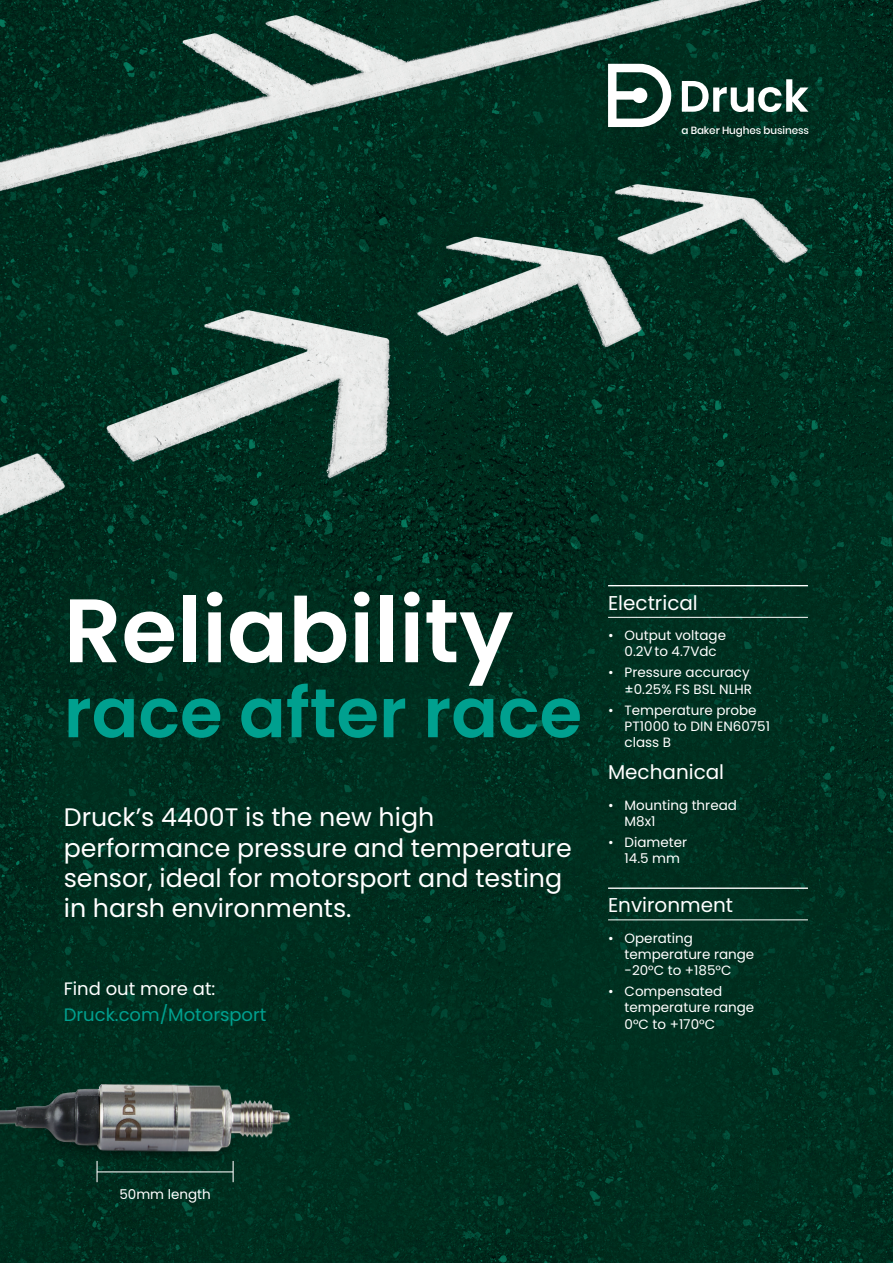
<style>
.page{position:relative;width:893px;height:1263px;background:#fff}
.page>*{position:absolute;margin:0;border:0;box-sizing:border-box;transform-origin:0 0}
.t1{font:600 90px "Poppins";color:#fff}
.t2{font:600 69px "Poppins";color:#00a08f}
.t3{font:25.35px/30.3px "Poppins";color:#fff}
.t4{font:19.95px "Poppins";color:#fff}
.Body{font:18px "Poppins";color:#00a08f}
.Body-2{font:18px "Poppins";color:#fff}
.t5{font:13.5px/16.2px "Poppins";color:#fff}
.t6{font:500 10.35px "Poppins";letter-spacing:-.01em;color:#fff}
</style>
<div class="page">
<img style="left:0;top:0;width:893px;height:1263px">
<img style="left:0;top:1052px;width:306px;height:211px">
<svg style="left:608px;top:64px;width:63px;height:63px"></svg>
<svg style="left:682px;top:79px;width:126px;height:33px"></svg>
<hr style="left:608px;top:585px;width:200px;height:1px;background:#fff">
<hr style="left:608px;top:617px;width:200px;height:1px;background:#fff">
<hr style="left:608px;top:887px;width:200px;height:2px;background:#fff">
<hr style="left:608px;top:919px;width:200px;height:1px;background:#fff">
<hr style="left:97px;top:1171px;width:136px;height:1px;background:#fff">
<svg style="left:97px;top:1161px;width:1px;height:21px"></svg>
<svg style="left:233px;top:1161px;width:1px;height:21px"></svg>
<p class="t6" style="left:681px;top:123px;width:129px">a Baker Hughes business</p>
<p class="t1" style="left:64px;top:578px;width:451px">Reliability</p>
<p class="t2" style="left:64px;top:673px;width:520px">race after race</p>
<p class="t3" style="left:64px;top:802px;width:509px">Druck’s 4400T is the new high performance pressure and temperature sensor, ideal for motorsport and testing in harsh environments.</p>
<p class="Body-2" style="left:64px;top:978px;width:153px">Find out more at:</p>
<p class="Body" style="left:64px;top:1004px;width:204px">Druck.com/Motorsport</p>
<p class="t4" style="left:608px;top:591px;width:91px">Electrical</p>
<p class="t5" style="left:608px;top:627px;width:120px;text-align:center">• Output voltage<br>0.2Vto 4.7Vdc</p>
<p class="t5" style="left:608px;top:665px;width:145px;text-align:right">• Pressure accuracy ±0.25% FS BSL NLHR</p>
<p class="t5" style="left:625px;top:702px;width:147px;text-indent:-16px">• Temperature probe<br>PT1000 to DIN EN60751 class B</p>
<p class="t4" style="left:608px;top:761px;width:118px">Mechanical</p>
<p class="t5" style="left:625px;top:797px;width:114px;text-indent:-16px">• Mounting thread<br>M8x1</p>
<p class="t5" style="left:625px;top:834px;width:64px;text-indent:-16px">• Diameter<br>14.5 mm</p>
<p class="t4" style="left:608px;top:894px;width:127px">Environment</p>
<p class="t5" style="left:625px;top:930px;width:131px;text-indent:-16px">• Operating temperature range -20°C to +185°C</p>
<p class="t5" style="left:625px;top:983px;width:131px;text-indent:-16px">• Compensated temperature range<br>0°C to +170°C</p>
<p class="t5" style="left:119px;top:1186px;width:93px">50mm length</p>
</div>
